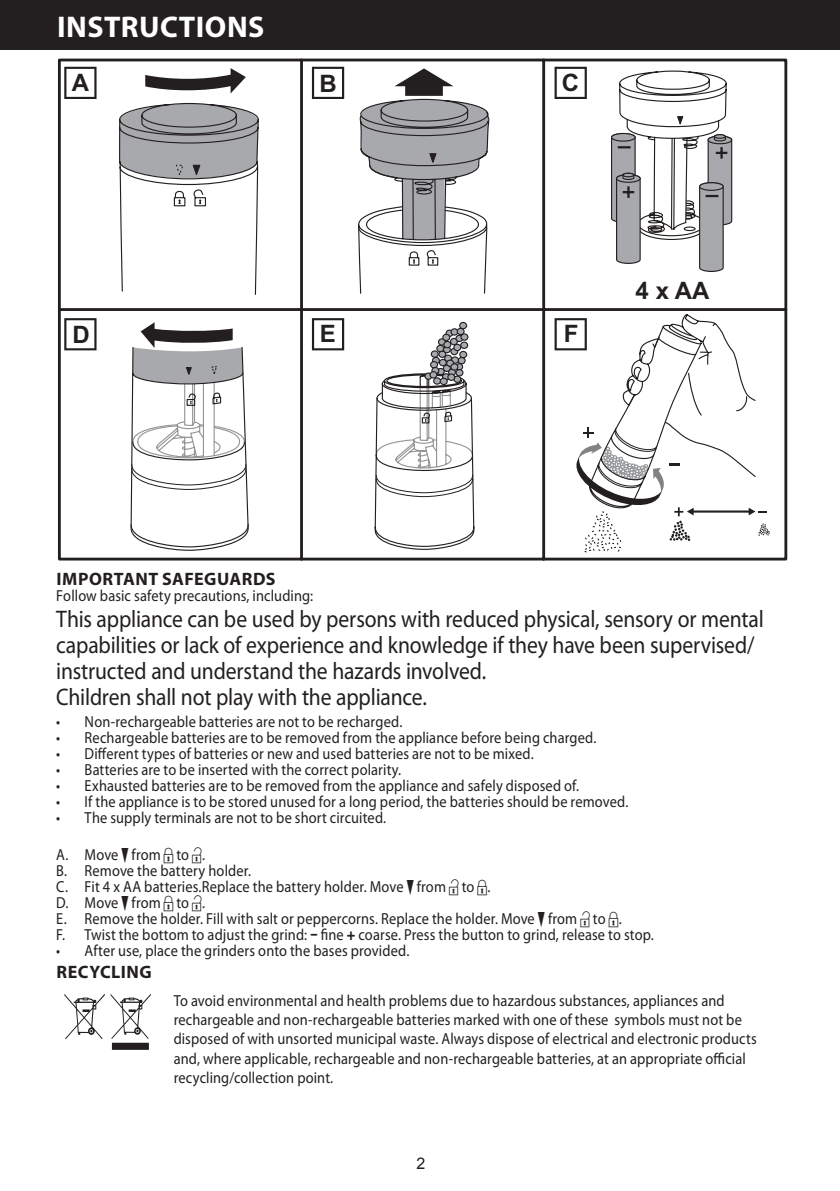
<style>
.page{position:relative;width:840px;height:1191px;background:#fff}
.page>*{position:absolute;margin:0;border:0;box-sizing:border-box;transform-origin:0 0}
.default{font:80px "Myriad Mine";color:#231f20;scale:.9 1}
.side_head{font:700 30px "Myriad Pro";letter-spacing:.015em;color:#fff}
.EN60335_single{font:24px/26px "Myriad Pro";letter-spacing:-.005em;color:#231f20;scale:.9 1}
.t1{font:700 24px "Arial";color:#231f20}
.heading{font:700 18px "Myriad Pro";letter-spacing:.025em;color:#231f20}
.default-2{font:16px/19.2px "Myriad Pro";letter-spacing:.01em;color:#231f20;scale:.9 1}
.t2{font:16px "Arial";color:#231f20}
.s1{font-family:"Myriad Graphics"}
.s2{font-weight:900}
</style>
<div class="page">
<div style="left:0;top:0;width:839px;height:50px;background:#231f20"></div>
<svg style="left:57px;top:58px;width:730px;height:503px"></svg>
<svg style="left:118px;top:58px;width:141px;height:238px"></svg>
<svg style="left:356px;top:65px;width:133px;height:229px"></svg>
<svg style="left:64px;top:67px;width:32px;height:32px"></svg>
<svg style="left:312px;top:67px;width:32px;height:32px"></svg>
<svg style="left:554px;top:67px;width:32px;height:32px"></svg>
<svg style="left:64px;top:318px;width:32px;height:32px"></svg>
<svg style="left:130px;top:318px;width:344px;height:233px"></svg>
<svg style="left:583px;top:311px;width:173px;height:242px"></svg>
<svg style="left:610px;top:70px;width:122px;height:202px"></svg>
<svg style="left:554px;top:318px;width:215px;height:223px"></svg>
<p class="side_head" style="left:57px;top:7px;width:209px">INSTRUCTIONS</p>
<h3 class="t1" style="left:72px;top:69px;width:19px">A</h3>
<h3 class="t1" style="left:319px;top:69px;width:19px">B</h3>
<h3 class="t1" style="left:561px;top:69px;width:19px">C</h3>
<h3 class="t1" style="left:72px;top:320px;width:19px">D</h3>
<h3 class="t1" style="left:319px;top:320px;width:18px">E</h3>
<h3 class="t1" style="left:563px;top:320px;width:16px">F</h3>
<h3 class="t1" style="left:635px;top:277px;width:75px">4 xAA</h3>
<p class="heading" style="left:56px;top:567px;width:220px">IMPORTANT SAFEGUARDS</p>
<p class="default-2" style="left:56px;top:585px;width:287px">Follow basic safety precautions, including:</p>
<p class="EN60335_single" style="left:56px;top:605px;width:787px">This appliance can be used by persons with reduced physical, sensory or mental capabilities or lack of experience and knowledge if they have been supervised/ instructed and understand the hazards involved.</p>
<p class="EN60335_single" style="left:56px;top:683px;width:413px">Children shall not play with the appliance.</p>
<p class="default-2" style="left:56px;top:711px;width:386px">• Non-rechargeable batteries are not to be recharged.</p>
<p class="default-2" style="left:56px;top:727px;width:601px">• Rechargeable batteries are to be removed from the appliance before being charged.</p>
<p class="default-2" style="left:56px;top:743px;width:532px">• Different types of batteries or new and used batteries are not to be mixed.</p>
<p class="default-2" style="left:56px;top:759px;width:384px">• Batteries are to be inserted with the correct polarity.</p>
<p class="default-2" style="left:56px;top:775px;width:582px">• Exhausted batteries are to be removed from the appliance and safely disposed of.</p>
<p class="default-2" style="left:56px;top:791px;width:637px">• If the appliance is to be stored unused for a long period, the batteries should be removed.</p>
<p class="default-2" style="left:56px;top:807px;width:368px">• The supply terminals are not to be short circuited.</p>
<p class="default-2" style="left:56px;top:845px;width:167px">A. Move <span class="s1">)</span> from <span class="s1">L</span> to <span class="s1">U</span>.</p>
<p class="default-2" style="left:56px;top:861px;width:218px">B. Remove the battery holder.</p>
<p class="default-2" style="left:56px;top:877px;width:483px">C. Fit 4 x AA batteries.Replace the battery holder. Move <span class="s1">)</span> from <span class="s1">U</span> to <span class="s1">L</span>.</p>
<p class="default-2" style="left:56px;top:893px;width:167px">D. Move <span class="s1">)</span> from <span class="s1">L</span> to <span class="s1">U</span>.</p>
<p class="default-2" style="left:56px;top:909px;width:629px">E. Remove the holder. Fill with salt or peppercorns. Replace the holder. Move <span class="s1">)</span> from <span class="s1">U</span> to <span class="s1">L</span>.</p>
<p class="default-2" style="left:56px;top:925px;width:665px">F. Twist the bottom to adjust the grind: <span class="s2">–</span> fine <span class="s2">+</span> coarse. Press the button to grind, release to stop.</p>
<p class="default-2" style="left:56px;top:941px;width:394px">• After use, place the grinders onto the bases provided.</p>
<p class="heading" style="left:56px;top:960px;width:97px">RECYCLING</p>
<p class="default" style="left:64px;top:982px;width:101px">W</p>
<p class="default-2" style="left:174px;top:990px;width:649px">To avoid environmental and health problems due to hazardous substances, appliances and rechargeable and non-rechargeable batteries marked with one of these symbols must not be disposed of with unsorted municipal waste. Always dispose of electrical and electronic products and, where applicable, rechargeable and non-rechargeable batteries, at an appropriate official recycling/collection point.</p>
<p class="t2" style="left:416px;top:1152px;width:10px">2</p>
</div>
